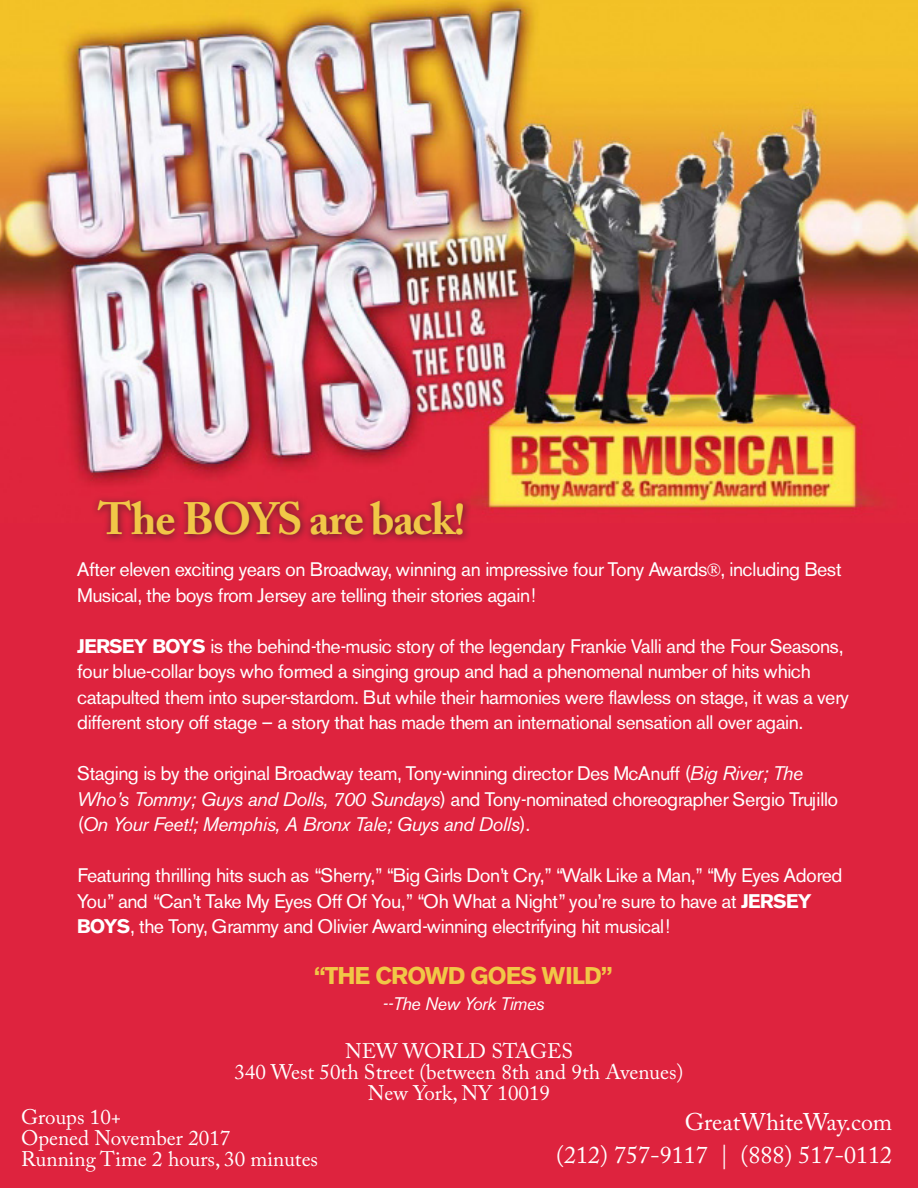
<style>
.page{position:relative;width:918px;height:1188px;background:#fff}
.page>*{position:absolute;margin:0;border:0;box-sizing:border-box;transform-origin:0 0}
.t1{font:700 45px "Adobe Caslon Pro";letter-spacing:-.025em;color:#f1c747}
.t2{font:24px "Adobe Caslon Pro";color:#fff}
.t3{font:700 24px "Akzelerat";letter-spacing:-.01em;color:#f1c747}
.t4{font:21px "Adobe Caslon Pro";color:#fff}
.t5{font:19.5px/25.5px "Akzelerat";letter-spacing:-.01em;color:#fff}
.t6{font:italic 18px "Akzelerat";letter-spacing:-.01em;color:#fff}
.s1{font-weight:700}
.s2{font-style:italic}
</style>
<div class="page">
<div style="left:0;top:501px;width:918px;height:687px;background:#de233e"></div>
<img style="left:0;top:0;width:918px;height:511px">
<div style="left:91px;top:494px;width:381px;height:50px;background:#231f20;opacity:.75"></div>
<p class="t1" style="left:98px;top:492px;width:369px">The BOYS are back!</p>
<p class="t5" style="left:77px;top:557px;width:766px">After eleven exciting years on Broadway, winning an impressive four Tony Awards®, including Best<br>Musical, the boys from Jersey are telling their stories again!</p>
<p class="t5" style="left:77px;top:633px;width:773px"><span class="s1">JERSEY BOYS</span> is the behind-the-music story of the legendary Frankie Valli and the Four Seasons, four blue-collar boys who formed a singing group and had a phenomenal number of hits which catapulted them into super-stardom. But while their harmonies were flawless on stage, it was a very different story off stage – a story that has made them an international sensation all over again.</p>
<p class="t5" style="left:77px;top:761px;width:762px">Staging is by the original Broadway team, Tony-winning director Des McAnuff (<span class="s2">Big River; The<br>Who’s Tommy; Guys and Dolls, 700 Sundays</span>) and Tony-nominated choreographer Sergio Trujillo (<span class="s2">On Your Feet!; Memphis, A Bronx Tale; Guys and Dolls</span>).</p>
<p class="t5" style="left:77px;top:863px;width:766px">Featuring thrilling hits such as “Sherry,” “Big Girls Don’t Cry,” “Walk Like a Man,” “My Eyes Adored<br>You” and “Can’t Take My Eyes Off Of You,” “Oh What a Night” you’re sure to have at <span class="s1">JERSEY<br>BOYS</span>, the Tony, Grammy and Olivier Award-winning electrifying hit musical!</p>
<p class="t3" style="left:314px;top:962px;width:300px">“THE CROWD GOES WILD”</p>
<p class="t6" style="left:383px;top:993px;width:163px">--The New York Times</p>
<p class="t4" style="left:345px;top:1038px;width:229px">NEW WORLD STAGES</p>
<p class="t4" style="left:234px;top:1059px;width:451px">340 West 50th Street (between 8th and 9th Avenues)</p>
<p class="t4" style="left:368px;top:1080px;width:184px">New York, NY 10019</p>
<p class="t4" style="left:21px;top:1105px;width:102px">Groups 10+</p>
<p class="t4" style="left:21px;top:1126px;width:211px">Opened November 2017</p>
<p class="t4" style="left:21px;top:1147px;width:299px">Running Time 2 hours, 30 minutes</p>
<p class="t2" style="left:685px;top:1108px;width:209px">GreatWhiteWay.com</p>
<p class="t2" style="left:556px;top:1141px;width:338px">(212) 757-9117 | (888) 517-0112</p>
</div>
